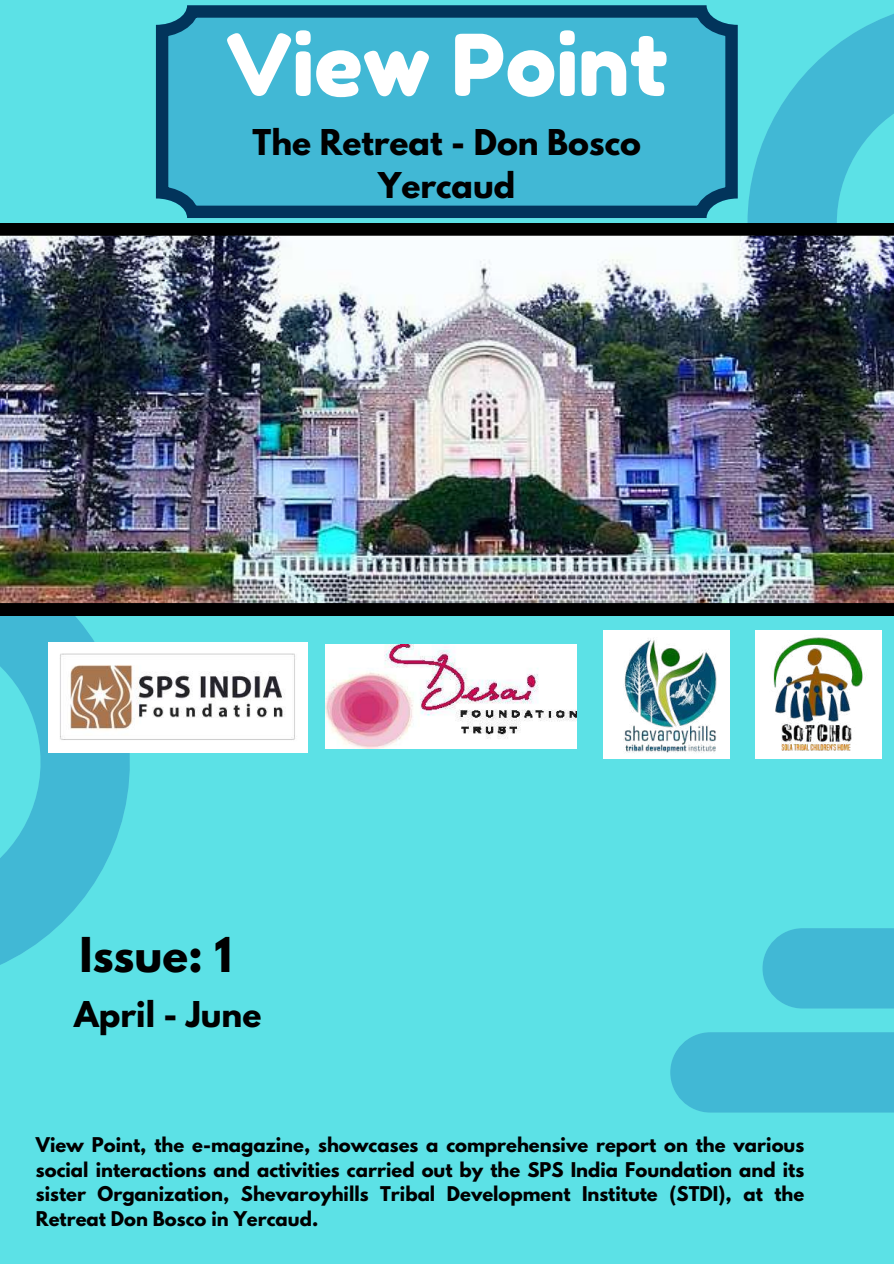
<style>
.page{position:relative;width:894px;height:1264px;background:#fff}
.page>*{position:absolute;margin:0;border:0;box-sizing:border-box;transform-origin:0 0}
.t1{font:84.9px "Fredoka One";color:#fff}
.t2{font:700 42.45px "League Spartan";color:#000}
.t3{font:700 31.5px/43.8px "League Spartan";color:#000;text-align:center}
.t4{font:700 18px/24.8px "League Spartan";color:#000;text-align:justify}
</style>
<div class="page">
<div style="left:0;top:0;width:893px;height:1263px;background:#5ce1e6"></div>
<svg style="left:0;top:615px;width:130px;height:350px;fill:#41b8d5"></svg>
<svg style="left:747px;top:14px;width:146px;height:209px;fill:#41b8d5"></svg>
<img style="left:0;top:223px;width:893px;height:392px">
<img style="left:48px;top:643px;width:259px;height:109px">
<div style="left:754px;top:630px;width:127px;height:129px;background:#fff"></div>
<img style="left:773px;top:637px;width:90px;height:114px">
<svg style="left:156px;top:5px;width:581px;height:213px;background:#38a5c3"></svg>
<div style="left:670px;top:1032px;width:223px;height:80px;background:#41b8d5"></div>
<div style="left:762px;top:928px;width:131px;height:80px;background:#41b8d5"></div>
<img style="left:594px;top:609px;width:151px;height:150px">
<img style="left:325px;top:644px;width:251px;height:104px">
<h1 class="t1" style="left:226px;top:13px;width:443px">View Point</h1>
<h3 class="t3" style="left:252px;top:124px;width:390px">The Retreat - Don Bosco<br>Yercaud</h3>
<h2 class="t2" style="left:80px;top:933px;width:154px">Issue: 1</h2>
<h3 class="t3" style="left:74px;top:996px;width:189px">April - June</h3>
<p class="t4" style="left:36px;top:1134px;width:769px">View Point, the e-magazine, showcases a comprehensive report on the various social interactions and activities carried out by the SPS India Foundation and its sister Organization, Shevaroyhills Tribal Development Institute (STDI), at the Retreat Don Bosco in Yercaud.</p>
</div>
